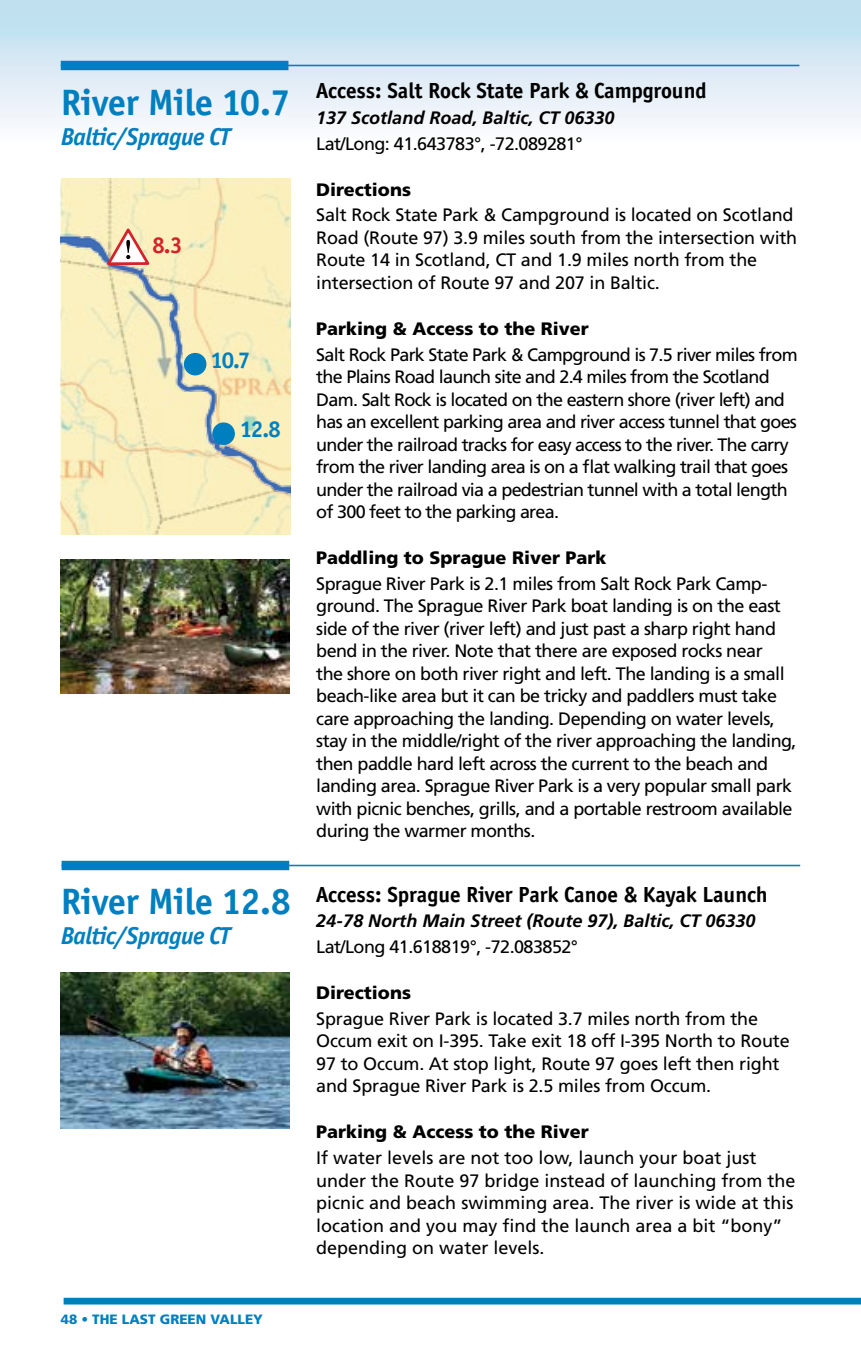
<style>
.page{position:relative;width:861px;height:1357px;background:#fff}
.page>*{position:absolute;margin:0;border:0;box-sizing:border-box;transform-origin:0 0}
.t1{font:700 37.8px "Officina Sans";color:#007fc0}
.t2{font:italic 700 25.2px "Officina Sans";letter-spacing:-.03em;color:#007fc0}
.t3{font:700 23.62px "Officina Sans";color:#007fc0}
.t4{font:700 23.62px "Officina Sans";color:#d2232a}
.t5{font:700 22.5px "Officina Sans";color:#000}
.t6{font:18px/22.5px "Frutiger LT Std";letter-spacing:-.03em;color:#000}
.t7{font:18px/22.5px "Frutiger LT Std";letter-spacing:-.01em;color:#000}
.t8{font:18px/22.5px "Frutiger LT Std";color:#000}
.t9{font:900 18px "Frutiger LT Std";color:#000}
.t10{font:italic 700 18px "Frutiger LT Std";color:#000}
.t11{font:900 13.5px "Frutiger LT Std";color:#007fc0}
</style>
<div class="page">
<div style="left:0;top:0;width:861px;height:143px;background:linear-gradient(to bottom,#b6dbed,#fdfafd)"></div>
<div style="left:64px;top:1298px;width:797px;height:6px;background:#007fc0"></div>
<div style="left:62px;top:861px;width:227px;height:9px;background:#007fc0"></div>
<div style="left:61px;top:61px;width:227px;height:9px;background:#007fc0"></div>
<hr style="left:62px;top:865px;width:738px;height:1px;background:#007fc0">
<hr style="left:61px;top:65px;width:738px;height:1px;background:#007fc0">
<img style="left:61px;top:178px;width:230px;height:357px">
<div style="left:184px;top:353px;width:22px;height:22px;background:#007fc0;border-radius:50%"></div>
<div style="left:212px;top:422px;width:23px;height:23px;background:#007fc0;border-radius:50%"></div>
<svg style="left:104px;top:226px;width:49px;height:40px"></svg>
<img style="left:61px;top:559px;width:228px;height:134px">
<img style="left:61px;top:972px;width:228px;height:156px">
<h1 class="t1" style="left:61px;top:80px;width:231px">River Mile 10.7</h1>
<h2 class="t2" style="left:61px;top:122px;width:171px">Baltic/Sprague CT</h2>
<h3 class="t4" style="left:152px;top:230px;width:32px">8.3</h3>
<h3 class="t3" style="left:211px;top:345px;width:41px">10.7</h3>
<h3 class="t3" style="left:240px;top:415px;width:42px">12.8</h3>
<h1 class="t1" style="left:61px;top:878px;width:231px">River Mile 12.8</h1>
<h2 class="t2" style="left:61px;top:920px;width:171px">Baltic/Sprague CT</h2>
<p class="t11" style="left:61px;top:1311px;width:204px">48 • The Last Green Valley</p>
<p class="t5" style="left:316px;top:77px;width:392px">Access: Salt Rock State Park &amp; Campground</p>
<p class="t10" style="left:316px;top:107px;width:300px">137 Scotland Road, Baltic, CT 06330</p>
<p class="t6" style="left:316px;top:132px;width:268px">Lat/Long: 41.643783°, -72.089281°</p>
<p class="t9" style="left:316px;top:178px;width:96px">Directions</p>
<p class="t7" style="left:316px;top:204px;width:482px">Salt Rock State Park &amp; Campground is located on Scotland Road (Route 97) 3.9 miles south from the intersection with Route 14 in Scotland, CT and 1.9 miles north from the intersection of Route 97 and 207 in Baltic.</p>
<p class="t9" style="left:316px;top:318px;width:274px">Parking &amp; Access to the River</p>
<p class="t6" style="left:316px;top:343px;width:483px">Salt Rock Park State Park &amp; Campground is 7.5 river miles from the Plains Road launch site and 2.4 miles from the Scotland Dam. Salt Rock is located on the eastern shore (river left) and has an excellent parking area and river access tunnel that goes under the railroad tracks for easy access to the river. The carry from the river landing area is on a flat walking trail that goes under the railroad via a pedestrian tunnel with a total length of 300 feet to the parking area.</p>
<p class="t9" style="left:316px;top:547px;width:292px">Paddling to Sprague River Park</p>
<p class="t6" style="left:316px;top:572px;width:482px">Sprague River Park is 2.1 miles from Salt Rock Park Camp&shy;ground. The Sprague River Park boat landing is on the east side of the river (river left) and just past a sharp right hand bend in the river. Note that there are exposed rocks near<br>the shore on both river right and left. The landing is a small beach-like area but it can be tricky and paddlers must take care approaching the landing. Depending on water levels, stay in the middle/right of the river approaching the landing, then paddle hard left across the current to the beach and landing area. Sprague River Park is a very popular small park with picnic benches, grills, and a portable restroom available during the warmer months.</p>
<p class="t5" style="left:316px;top:880px;width:453px">Access: Sprague River Park Canoe &amp; Kayak Launch</p>
<p class="t10" style="left:316px;top:910px;width:441px">24-78 North Main Street (Route 97), Baltic, CT 06330</p>
<p class="t6" style="left:316px;top:936px;width:263px">Lat/Long 41.618819°, -72.083852°</p>
<p class="t9" style="left:316px;top:982px;width:96px">Directions</p>
<p class="t7" style="left:316px;top:1007px;width:475px">Sprague River Park is located 3.7 miles north from the Occum exit on I-395. Take exit 18 off I-395 North to Route 97 to Occum. At stop light, Route 97 goes left then right and Sprague River Park is 2.5 miles from Occum.</p>
<p class="t9" style="left:316px;top:1121px;width:274px">Parking &amp; Access to the River</p>
<p class="t8" style="left:316px;top:1146px;width:481px">If water levels are not too low, launch your boat just under the Route 97 bridge instead of launching from the picnic and beach swimming area. The river is wide at this location and you may find the launch area a bit “bony” depending on water levels.</p>
</div>
